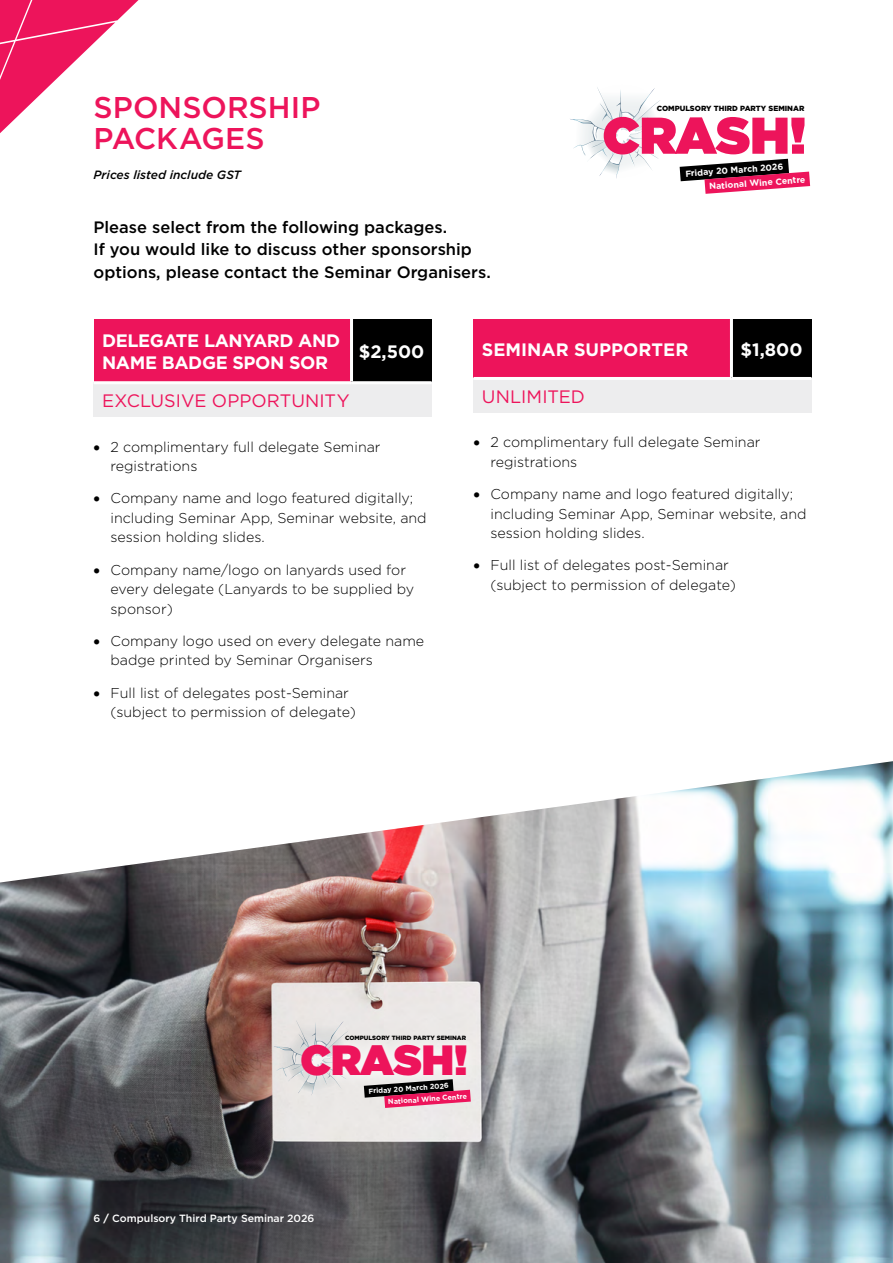
<style>
.page{position:relative;width:893px;height:1263px;background:#fff}
.page>*{position:absolute;margin:0;border:0;box-sizing:border-box;transform-origin:0 0}
.t1{font:900 51.6px "Gotham";letter-spacing:-.005em;color:#ed145b}
.t2{font:900 42.3px "Gotham";letter-spacing:-.005em;color:#ed145b}
.t3{font:500 30px/31.5px "Gotham";letter-spacing:.005em;color:#ed145b}
.t4{font:700 18px/21.6px "Gotham";letter-spacing:-.02em;color:#fff}
.t5{font:18px "Gotham";color:#ed145b}
.t6{font:700 18px "Gotham";color:#fff}
.t7{font:500 16.5px/22.5px "Gotham";color:#000}
.t8{font:300 14.25px/19.5px "Gotham";color:#000}
.t9{font:italic 500 12px "Gotham";color:#000}
.t10{font:500 10.5px "Gotham";color:#fff}
.t11{font:700 8.85px/14.5px "Gotham";color:#fff}
.t12{font:900 7.5px "Gotham";color:#000}
.t13{font:700 7.2px/12px "Gotham";color:#fff}
.t14{font:900 6.15px "Gotham";color:#000}
.s1{font-weight:700}
</style>
<div class="page">
<div style="left:94px;top:319px;width:257px;height:64px;background:#ed145b"></div>
<div style="left:351px;top:319px;width:81px;height:64px;background:#000"></div>
<div style="left:94px;top:383px;width:338px;height:34px;background:#ededee"></div>
<hr style="left:94px;top:381px;width:257px;height:3px;background:#fff">
<hr style="left:351px;top:381px;width:81px;height:3px;background:#fff">
<hr style="left:350px;top:319px;width:3px;height:62px;background:#fff">
<hr style="left:892px;top:220px;width:1px;height:862px;background:#ededee">
<img style="left:0;top:761px;width:893px;height:502px">
<div style="left:473px;top:319px;width:258px;height:59px;background:#ed145b"></div>
<div style="left:731px;top:319px;width:80px;height:59px;background:#000"></div>
<div style="left:473px;top:378px;width:338px;height:34px;background:#ededee"></div>
<hr style="left:473px;top:377px;width:258px;height:3px;background:#fff">
<hr style="left:731px;top:377px;width:80px;height:3px;background:#fff">
<hr style="left:730px;top:319px;width:3px;height:58px;background:#fff">
<svg style="left:0;top:0;width:139px;height:133px"></svg>
<svg style="left:273px;top:1019px;width:83px;height:77px"></svg>
<img style="left:282px;top:1020px;width:196px;height:88px">
<svg style="left:364px;top:1079px;width:107px;height:29px;background:#9c546b"></svg>
<img style="left:579px;top:87px;width:232px;height:99px">
<svg style="left:680px;top:159px;width:130px;height:35px"></svg>
<h3 class="t3" style="left:94px;top:91px;width:228px">SPONSORSHIP<br>PACKAGES</h3>
<p class="t9" style="left:94px;top:167px;width:149px">Prices listed include GST</p>
<p class="t7" style="left:94px;top:216px;width:399px">Please select from the following packages.<br>If you would like to discuss other sponsorship options, please contact the Seminar Organisers.</p>
<p class="t12" style="left:657px;top:104px;width:149px">COMPULSORY THIRD PARTY SEMINAR</p>
<h1 class="t1" style="left:602px;top:98px;width:205px">CRASH!</h1>
<p class="t11" style="left:708px;top:164px;width:98px;text-indent:-23px;rotate:-4deg">Friday 20 March 2026<br>National Wine Centre</p>
<p class="t4" style="left:102px;top:330px;width:240px">DELEGATE LANYARD AND<br>NAME BADGE SPON SOR</p>
<p class="t4" style="left:359px;top:341px;width:67px">$2,500</p>
<p class="t5" style="left:102px;top:389px;width:249px">EXCLUSIVE OPPORTUNITY</p>
<p class="t8" style="left:111px;top:436px;width:272px;text-indent:-17px">• 2 complimentary full delegate Seminar registrations</p>
<p class="t8" style="left:111px;top:488px;width:318px;text-indent:-17px">• Company name and logo featured digitally; including Seminar App, Seminar website, and session holding slides.</p>
<p class="t8" style="left:111px;top:559px;width:305px;text-indent:-17px">• Company name/logo on lanyards used for every delegate (Lanyards to be supplied by sponsor)</p>
<p class="t8" style="left:111px;top:631px;width:315px;text-indent:-17px">• Company logo used on every delegate name badge printed by Seminar Organisers</p>
<p class="t8" style="left:111px;top:682px;width:247px;text-indent:-17px">• Full list of delegates post-Seminar (subject to permission of delegate)</p>
<p class="t6" style="left:482px;top:338px;width:208px">SEMINAR SUPPORTER</p>
<p class="t4" style="left:740px;top:339px;width:63px">$1,800</p>
<p class="t5" style="left:482px;top:385px;width:104px">UNLIMITED</p>
<p class="t8" style="left:490px;top:432px;width:272px;text-indent:-17px">• 2 complimentary full delegate Seminar registrations</p>
<p class="t8" style="left:490px;top:484px;width:318px;text-indent:-17px">• Company name and logo featured digitally; including Seminar App, Seminar website, and session holding slides.</p>
<p class="t8" style="left:490px;top:555px;width:247px;text-indent:-17px">• Full list of delegates post-Seminar (subject to permission of delegate)</p>
<p class="t14" style="left:345px;top:1034px;width:123px">COMPULSORY THIRD PARTY SEMINAR</p>
<h2 class="t2" style="left:301px;top:1030px;width:169px">CRASH!</h2>
<p class="t10" style="left:94px;top:1212px;width:222px">6 <span class="s1">/</span> Compulsory Third Party Seminar 2026</p>
<p class="t13" style="left:387px;top:1084px;width:81px;text-indent:-19px;rotate:-4deg">Friday 20 March 2026<br>National Wine Centre</p>
</div>
